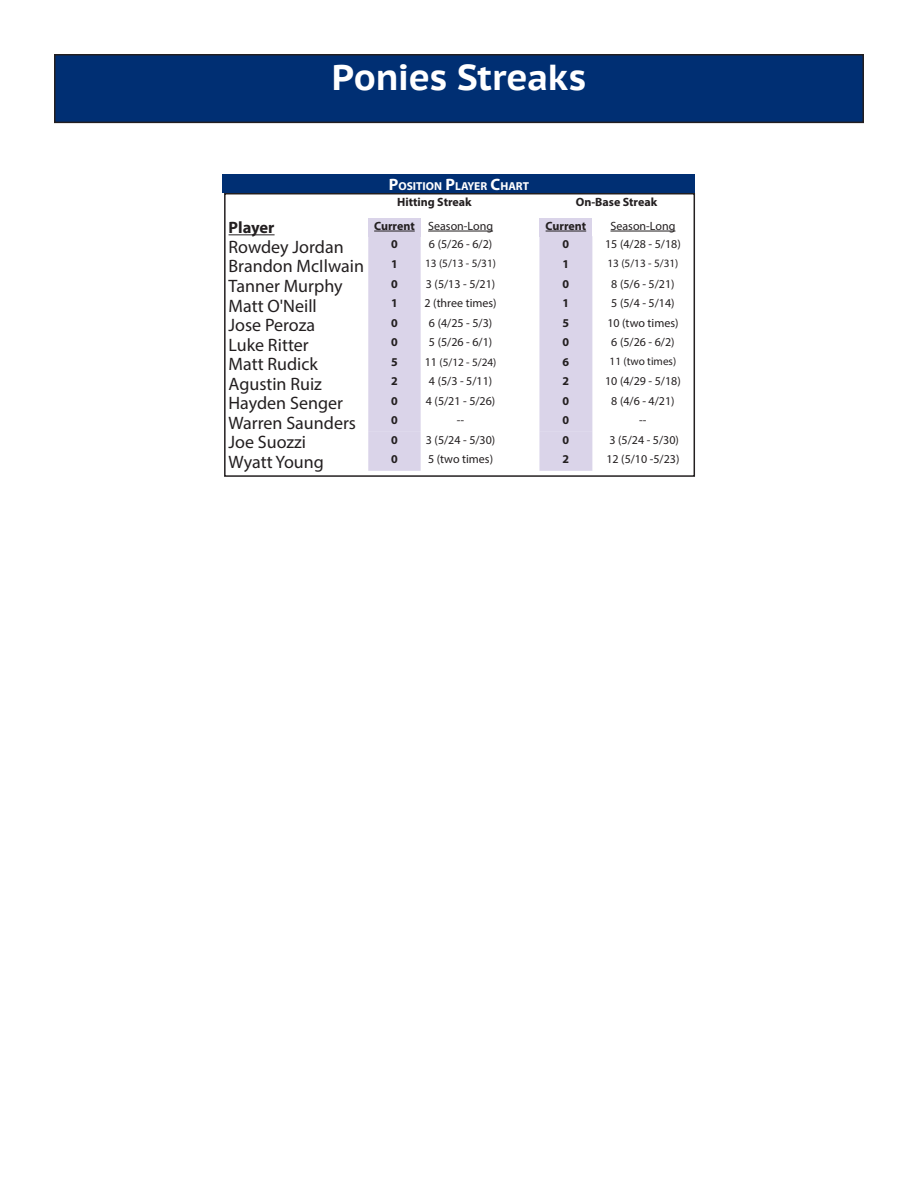
<style>
.page{position:relative;width:918px;height:1188px;background:#fff}
.page>*{position:absolute;margin:0;border:0;box-sizing:border-box;transform-origin:0 0}
.t1{font:700 36px "PT Sans Caption";letter-spacing:-.01em;color:#fff}
.t2{font:18px "Myriad Pro";color:#231f20}
.t3{font:700 16.5px "Myriad Pro";color:#231f20}
.t4{font:12px "Myriad Pro";color:#231f20}
.t5{font:700 12px "Myriad Pro";color:#231f20}
.t6{font:700 11.55px "Myriad Pro";color:#fff}
.t7{font:11.25px "Myriad Pro";color:#231f20}
.s1{font-size:16.5px}
.s2{font-size:12px}
</style>
<div class="page">
<div style="left:55px;top:55px;width:808px;height:67px;background:#002f73"></div>
<div style="left:54px;top:54px;width:810px;height:69px;border:2px solid #231f20"></div>
<div style="left:368px;top:218px;width:53px;height:18px;background:#dad4e9"></div>
<div style="left:539px;top:218px;width:53px;height:18px;background:#dad4e9"></div>
<div style="left:368px;top:236px;width:53px;height:235px;background:#dad4e9"></div>
<div style="left:539px;top:236px;width:53px;height:235px;background:#dad4e9"></div>
<hr style="left:229px;top:234px;width:46px;height:1px;background:#231f20">
<hr style="left:374px;top:231px;width:41px;height:1px;background:#231f20">
<hr style="left:428px;top:231px;width:65px;height:1px;background:#231f20">
<hr style="left:546px;top:231px;width:40px;height:1px;background:#231f20">
<hr style="left:611px;top:231px;width:64px;height:1px;background:#231f20">
<div style="left:224px;top:193px;width:471px;height:284px;border:2px solid #231f20"></div>
<div style="left:223px;top:174px;width:472px;height:19px;background:#002f73"></div>
<p class="t1" style="left:332px;top:53px;width:256px">Ponies Streaks</p>
<p class="t6" style="left:389px;top:178px;width:142px"><span class="s1">P</span>OSITION <span class="s1">P</span>LAYER <span class="s1">C</span>HART</p>
<p class="t5" style="left:397px;top:195px;width:76px">Hitting Streak</p>
<p class="t5" style="left:576px;top:195px;width:83px">On-Base Streak</p>
<p class="t3" style="left:229px;top:217px;width:48px">Player</p>
<p class="t5" style="left:374px;top:218px;width:42px">Current</p>
<p class="t4" style="left:428px;top:218px;width:66px">Season-Long</p>
<p class="t5" style="left:546px;top:218px;width:42px">Current</p>
<p class="t4" style="left:611px;top:218px;width:66px">Season-Long</p>
<p class="t2" style="left:229px;top:236px;width:117px">Rowdey Jordan</p>
<p class="t5" style="left:391px;top:236px;width:8px">0</p>
<p class="t4" style="left:429px;top:237px;width:65px">6 (5/26 - 6/2)</p>
<p class="t5" style="left:563px;top:236px;width:8px">0</p>
<p class="t4" style="left:605px;top:237px;width:77px">15 (4/28 - 5/18)</p>
<p class="t2" style="left:229px;top:255px;width:137px">Brandon McIlwain</p>
<p class="t5" style="left:391px;top:256px;width:8px">1</p>
<p class="t7" style="left:425px;top:256px;width:72px">13 (5/13 - 5/31)</p>
<p class="t5" style="left:563px;top:256px;width:8px">1</p>
<p class="t7" style="left:608px;top:256px;width:72px">13 (5/13 - 5/31)</p>
<p class="t2" style="left:229px;top:275px;width:116px">Tanner Murphy</p>
<p class="t5" style="left:391px;top:276px;width:8px">0</p>
<p class="t4" style="left:426px;top:276px;width:71px">3 (5/13 - 5/21)</p>
<p class="t5" style="left:563px;top:276px;width:8px">0</p>
<p class="t4" style="left:611px;top:276px;width:65px">8 (5/6 - 5/21)</p>
<p class="t2" style="left:229px;top:295px;width:90px">Matt O'Neill</p>
<p class="t5" style="left:391px;top:295px;width:8px">1</p>
<p class="t4" style="left:425px;top:296px;width:74px">2 (three times)</p>
<p class="t5" style="left:563px;top:295px;width:8px">1</p>
<p class="t4" style="left:611px;top:296px;width:65px">5 (5/4 - 5/14)</p>
<p class="t2" style="left:229px;top:314px;width:88px">Jose Peroza</p>
<p class="t5" style="left:391px;top:315px;width:8px">0</p>
<p class="t4" style="left:429px;top:315px;width:65px">6 (4/25 - 5/3)</p>
<p class="t5" style="left:563px;top:315px;width:8px">5</p>
<p class="t4" style="left:607px;top:315px;width:73px">10 (two times)</p>
<p class="t2" style="left:229px;top:334px;width:82px">Luke Ritter</p>
<p class="t5" style="left:391px;top:334px;width:8px">0</p>
<p class="t4" style="left:429px;top:335px;width:65px">5 (5/26 - 6/1)</p>
<p class="t5" style="left:563px;top:334px;width:8px">0</p>
<p class="t4" style="left:611px;top:335px;width:65px">6 (5/26 - 6/2)</p>
<p class="t2" style="left:229px;top:353px;width:91px">Matt Rudick</p>
<p class="t5" style="left:391px;top:354px;width:8px">5</p>
<p class="t7" style="left:425px;top:355px;width:73px"><span class="s2">11</span> (5/12 - 5/24)</p>
<p class="t5" style="left:563px;top:354px;width:8px">6</p>
<p class="t7" style="left:610px;top:355px;width:68px">11 (two times)</p>
<p class="t2" style="left:229px;top:373px;width:95px">Agustin Ruiz</p>
<p class="t5" style="left:391px;top:373px;width:8px">2</p>
<p class="t4" style="left:429px;top:374px;width:65px">4 (5/3 - 5/11)</p>
<p class="t5" style="left:563px;top:373px;width:8px">2</p>
<p class="t4" style="left:605px;top:374px;width:77px">10 (4/29 - 5/18)</p>
<p class="t2" style="left:229px;top:392px;width:116px">Hayden Senger</p>
<p class="t5" style="left:391px;top:393px;width:8px">0</p>
<p class="t4" style="left:426px;top:393px;width:71px">4 (5/21 - 5/26)</p>
<p class="t5" style="left:563px;top:393px;width:8px">0</p>
<p class="t4" style="left:611px;top:393px;width:65px">8 (4/6 - 4/21)</p>
<p class="t2" style="left:229px;top:412px;width:129px">Warren Saunders</p>
<p class="t5" style="left:391px;top:412px;width:8px">0</p>
<p class="t4" style="left:457px;top:413px;width:9px">--</p>
<p class="t5" style="left:563px;top:412px;width:8px">0</p>
<p class="t4" style="left:639px;top:413px;width:9px">--</p>
<p class="t2" style="left:229px;top:431px;width:79px">Joe Suozzi</p>
<p class="t5" style="left:391px;top:432px;width:8px">0</p>
<p class="t4" style="left:426px;top:432px;width:71px">3 (5/24 - 5/30)</p>
<p class="t5" style="left:563px;top:432px;width:8px">0</p>
<p class="t4" style="left:610px;top:432px;width:71px">3 (5/24 - 5/30)</p>
<p class="t2" style="left:229px;top:451px;width:97px">Wyatt Young</p>
<p class="t5" style="left:391px;top:451px;width:8px">0</p>
<p class="t4" style="left:428px;top:452px;width:66px">5 (two times)</p>
<p class="t5" style="left:563px;top:451px;width:8px">2</p>
<p class="t4" style="left:606px;top:452px;width:75px">12 (5/10 -5/23)</p>
</div>
